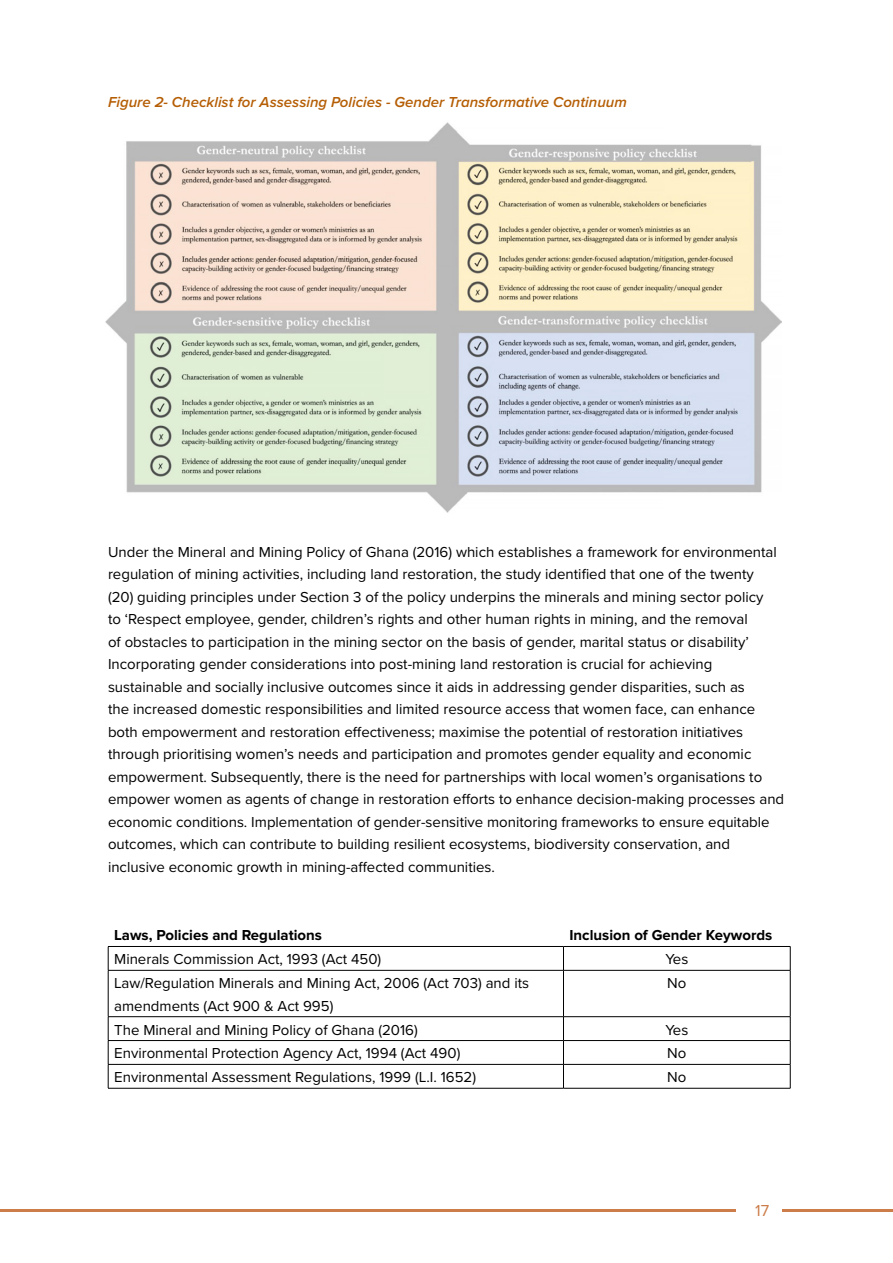
<style>
.page{position:relative;width:893px;height:1263px;background:#fff}
.page>*{position:absolute;margin:0;border:0;box-sizing:border-box;transform-origin:0 0}
.t1{font:16.5px "Proxima Nova";color:#cc7d4a}
.t2{font:15px/22.5px "Proxima Nova";color:#000}
.t3{font:italic 600 15px "Proxima Nova";color:#b55e05}
.t4{font:700 15px "Proxima Nova";color:#000}
</style>
<div class="page">
<hr style="left:0;top:1209px;width:735px;height:2px;background:#cc7d4a">
<hr style="left:783px;top:1209px;width:110px;height:2px;background:#cc7d4a">
<img style="left:105px;top:122px;width:677px;height:391px">
<hr style="left:108px;top:946px;width:455px;height:1px;background:#000">
<svg style="left:108px;top:947px;width:1px;height:23px"></svg>
<hr style="left:563px;top:946px;width:227px;height:1px;background:#000">
<svg style="left:563px;top:947px;width:1px;height:23px"></svg>
<svg style="left:790px;top:947px;width:1px;height:23px"></svg>
<hr style="left:108px;top:970px;width:455px;height:1px;background:#000">
<hr style="left:108px;top:970px;width:1px;height:46px;background:#000">
<hr style="left:563px;top:970px;width:227px;height:1px;background:#000">
<hr style="left:563px;top:970px;width:1px;height:46px;background:#000">
<hr style="left:790px;top:970px;width:1px;height:46px;background:#000">
<hr style="left:108px;top:1016px;width:455px;height:1px;background:#000">
<hr style="left:563px;top:1016px;width:227px;height:1px;background:#000">
<hr style="left:108px;top:1040px;width:455px;height:1px;background:#000">
<hr style="left:563px;top:1040px;width:227px;height:1px;background:#000">
<hr style="left:108px;top:1064px;width:455px;height:1px;background:#000">
<svg style="left:108px;top:1017px;width:1px;height:71px"></svg>
<hr style="left:563px;top:1064px;width:227px;height:1px;background:#000">
<svg style="left:563px;top:1017px;width:1px;height:71px"></svg>
<svg style="left:790px;top:1017px;width:1px;height:71px"></svg>
<hr style="left:108px;top:1088px;width:455px;height:1px;background:#000">
<hr style="left:563px;top:1088px;width:227px;height:1px;background:#000">
<p class="t3" style="left:108px;top:90px;width:520px">Figure 2- Checklist for Assessing Policies - Gender Transformative Continuum</p>
<p class="t2" style="left:108px;top:540px;width:678px">Under the Mineral and Mining Policy of Ghana (2016) which establishes a framework for environmental regulation of mining activities, including land restoration, the study identified that one of the twenty<br>(20) guiding principles under Section 3 of the policy underpins the minerals and mining sector policy<br>to ‘Respect employee, gender, children’s rights and other human rights in mining, and the removal<br>of obstacles to participation in the mining sector on the basis of gender, marital status or disability’ Incorporating gender considerations into post-mining land restoration is crucial for achieving sustainable and socially inclusive outcomes since it aids in addressing gender disparities, such as<br>the increased domestic responsibilities and limited resource access that women face, can enhance both empowerment and restoration effectiveness; maximise the potential of restoration initiatives through prioritising women’s needs and participation and promotes gender equality and economic empowerment. Subsequently, there is the need for partnerships with local women’s organisations to empower women as agents of change in restoration efforts to enhance decision-making processes and economic conditions. Implementation of gender-sensitive monitoring frameworks to ensure equitable outcomes, which can contribute to building resilient ecosystems, biodiversity conservation, and inclusive economic growth in mining-affected communities.</p>
<p class="t4" style="left:114px;top:927px;width:209px">Laws, Policies and Regulations</p>
<p class="t4" style="left:569px;top:927px;width:204px">Inclusion of Gender Keywords</p>
<p class="t2" style="left:114px;top:947px;width:269px">Minerals Commission Act, 1993 (Act 450)</p>
<p class="t2" style="left:665px;top:947px;width:24px">Yes</p>
<p class="t2" style="left:114px;top:971px;width:416px">Law/Regulation Minerals and Mining Act, 2006 (Act 703) and its amendments (Act 900 &amp; Act 995)</p>
<p class="t2" style="left:667px;top:971px;width:21px">No</p>
<p class="t2" style="left:114px;top:1018px;width:305px">The Mineral and Mining Policy of Ghana (2016)</p>
<p class="t2" style="left:665px;top:1018px;width:24px">Yes</p>
<p class="t2" style="left:114px;top:1041px;width:348px">Environmental Protection Agency Act, 1994 (Act 490)</p>
<p class="t2" style="left:667px;top:1041px;width:21px">No</p>
<p class="t2" style="left:114px;top:1065px;width:363px">Environmental Assessment Regulations, 1999 (L.I. 1652)</p>
<p class="t2" style="left:667px;top:1065px;width:21px">No</p>
<p class="t1" style="left:755px;top:1198px;width:16px">17</p>
</div>
